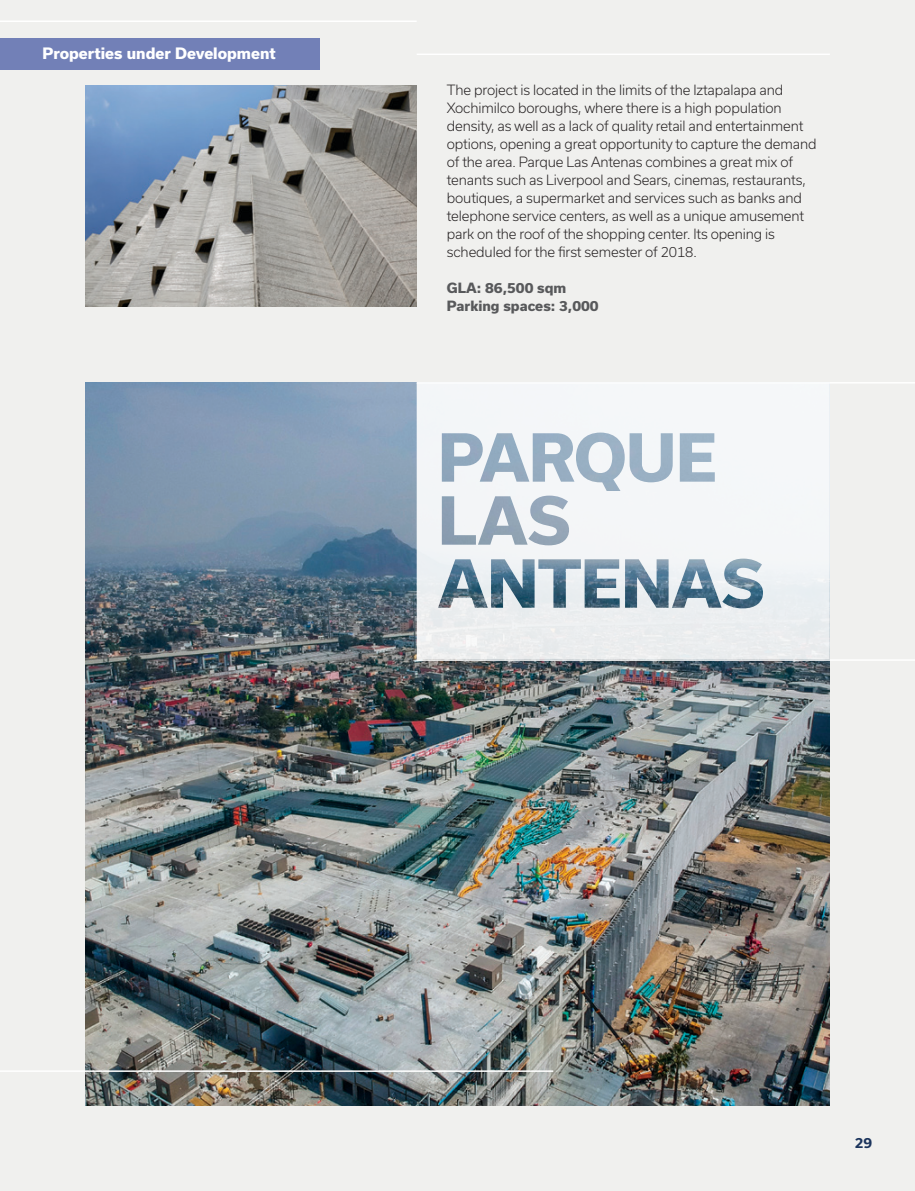
<style>
.page{position:relative;width:915px;height:1191px;background:#fff}
.page>*{position:absolute;margin:0;border:0;box-sizing:border-box;transform-origin:0 0}
.t1{font:800 15px "Usual";color:#fff}
.t2{font:300 13.5px/18px "Usual";letter-spacing:-.01em;color:#231f20}
.t3{font:800 13.5px/18px "Usual";color:#58595b}
.t4{font:700 13.5px "Usual";color:#1b345c}
</style>
<div class="page">
<div style="left:0;top:0;width:914px;height:1191px;background:#f0f0ee"></div>
<img style="left:85px;top:383px;width:744px;height:723px">
<img style="left:85px;top:85px;width:331px;height:221px">
<hr style="left:0;top:1070px;width:553px;height:1px;background:#fff">
<hr style="left:416px;top:54px;width:413px;height:1px;background:#fff">
<hr style="left:0;top:21px;width:416px;height:1px;background:#fff">
<div style="left:0;top:38px;width:319px;height:31px;background:#7280b7"></div>
<svg style="left:416px;top:383px;width:413px;height:276px;fill:#f3f5f7"></svg>
<hr style="left:416px;top:659px;width:498px;height:2px;background:#fff">
<hr style="left:416px;top:382px;width:498px;height:1px;background:#fff">
<p class="t1" style="left:43px;top:45px;width:234px">Properties under Development</p>
<p class="t2" style="left:446px;top:81px;width:371px">The project is located in the limits of the Iztapalapa and Xochimilco boroughs, where there is a high population density, as well as a lack of quality retail and entertainment options, opening a great opportunity to capture the demand of the area. Parque Las Antenas combines a great mix of tenants such as Liverpool and Sears, cinemas, restaurants, boutiques, a supermarket and services such as banks and telephone service centers, as well as a unique amusement park on the roof of the shopping center. Its opening is scheduled for the first semester of 2018.</p>
<p class="t3" style="left:446px;top:279px;width:153px">GLA: 86,500 sqm<br>Parking spaces: 3,000</p>
<p class="t4" style="left:854px;top:1135px;width:19px">29</p>
</div>
